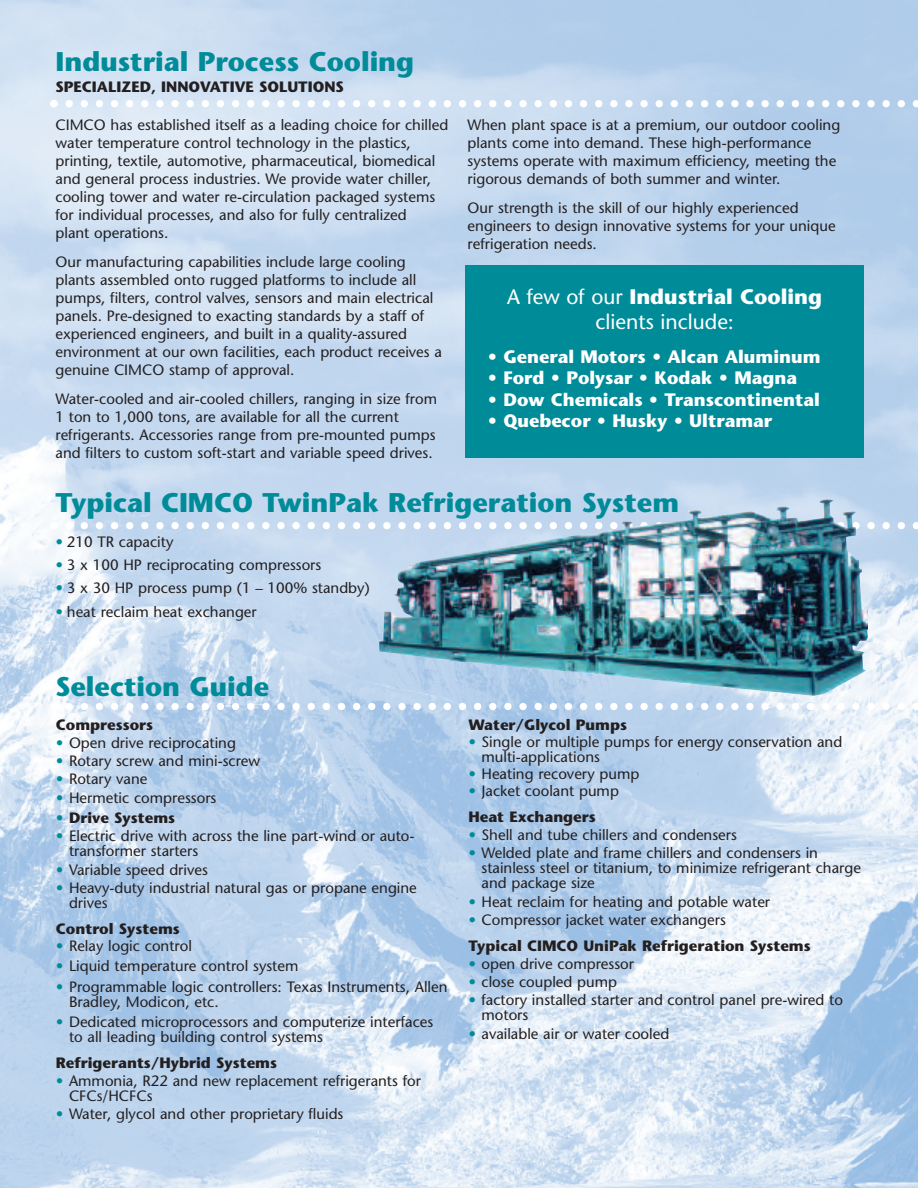
<style>
.page{position:relative;width:918px;height:1188px;background:#fff}
.page>*{position:absolute;margin:0;border:0;box-sizing:border-box;transform-origin:0 0}
.t1{font:700 27px "Stone Sans";color:#008b99}
.t2{font:21px/25.2px "Stone Sans";color:#fff;text-align:center}
.t3{font:700 18px "Stone Sans";color:#fff}
.t4{font:15px/18px "Stone Sans";color:#231f20}
.t5{font:700 15px/25.8px "Stone Sans";color:#231f20}
.s1{font-weight:700}
.s2{font-weight:700;color:#008b99}
.s3{color:#008b99}
.s4{font-weight:400}
</style>
<div class="page">
<img style="left:0;top:0;width:918px;height:1188px">
<svg style="left:50px;top:100px;width:868px;height:7px"></svg>
<svg style="left:50px;top:522px;width:868px;height:7px"></svg>
<svg style="left:50px;top:703px;width:868px;height:7px"></svg>
<div style="left:466px;top:265px;width:398px;height:193px;background:#008b99"></div>
<img style="left:379px;top:499px;width:489px;height:197px">
<h1 class="t1" style="left:56px;top:51px;width:360px">Industrial Process Cooling</h1>
<p class="t5" style="left:56px;top:75px;width:290px">SPECIALIZED, INNOVATIVE SOLUTIONS</p>
<p class="t4" style="left:56px;top:117px;width:394px">CIMCO has established itself as a leading choice for chilled water temperature control technology in the plastics, printing, textile, automotive, pharmaceutical, biomedical and general process industries. We provide water chiller, cooling tower and water re-circulation packaged systems for individual processes, and also for fully centralized<br>plant operations.</p>
<p class="t4" style="left:56px;top:254px;width:388px">Our manufacturing capabilities include large cooling plants assembled onto rugged platforms to include all pumps, filters, control valves, sensors and main electrical panels. Pre-designed to exacting standards by a staff of experienced engineers, and built in a quality-assured environment at our own facilities, each product receives a genuine CIMCO stamp of approval.</p>
<p class="t4" style="left:56px;top:391px;width:383px">Water-cooled and air-cooled chillers, ranging in size from 1 ton to 1,000 tons, are available for all the current refrigerants. Accessories range from pre-mounted pumps and filters to custom soft-start and variable speed drives.</p>
<p class="t4" style="left:468px;top:117px;width:374px">When plant space is at a premium, our outdoor cooling plants come into demand. These high-performance systems operate with maximum efficiency, meeting the rigorous demands of both summer and winter.</p>
<p class="t4" style="left:468px;top:200px;width:369px">Our strength is the skill of our highly experienced engineers to design innovative systems for your unique refrigeration needs.</p>
<h2 class="t2" style="left:507px;top:286px;width:316px">A few of our <span class="s1">Industrial Cooling </span>clients include:</h2>
<p class="t3" style="left:488px;top:349px;width:334px">• General Motors • Alcan Aluminum</p>
<p class="t3" style="left:488px;top:371px;width:311px">• Ford • Polysar • Kodak • Magna</p>
<p class="t3" style="left:488px;top:392px;width:333px">• Dow Chemicals • Transcontinental</p>
<p class="t3" style="left:488px;top:414px;width:286px">• Quebecor • Husky • Ultramar</p>
<h1 class="t1" style="left:56px;top:492px;width:625px">Typical CIMCO TwinPak Refrigeration System</h1>
<p class="t4" style="left:56px;top:534px;width:119px"><span class="s2">•</span> 210 TR capacity</p>
<p class="t4" style="left:56px;top:557px;width:267px"><span class="s2">•</span> 3 x 100 HP reciprocating compressors</p>
<p class="t4" style="left:56px;top:581px;width:316px"><span class="s2">•</span> 3 x 30 HP process pump (1 – 100% standby)</p>
<p class="t4" style="left:56px;top:604px;width:203px"><span class="s2">•</span> heat reclaim heat exchanger</p>
<h1 class="t1" style="left:56px;top:676px;width:215px">Selection Guide</h1>
<p class="t5" style="left:56px;top:713px;width:99px">Compressors</p>
<p class="t4" style="left:56px;top:735px;width:182px"><span class="s2">•</span> Open drive reciprocating</p>
<p class="t4" style="left:56px;top:754px;width:206px"><span class="s2">•</span> Rotary screw and mini-screw</p>
<p class="t4" style="left:56px;top:772px;width:93px"><span class="s2">•</span> Rotary vane</p>
<p class="t4" style="left:56px;top:790px;width:162px"><span class="s2">•</span> Hermetic compressors</p>
<p class="t5" style="left:56px;top:807px;width:121px"><span class="s3">•</span> Drive Systems</p>
<p class="t4" style="left:69px;top:830px;width:347px;line-height:15px;text-indent:-13px"><span class="s2">•</span> Electric drive with across the line part-wind or auto&shy;transformer starters</p>
<p class="t4" style="left:56px;top:862px;width:153px"><span class="s2">•</span> Variable speed drives</p>
<p class="t4" style="left:69px;top:882px;width:349px;line-height:15px;text-indent:-13px"><span class="s2">•</span> Heavy-duty industrial natural gas or propane engine drives</p>
<p class="t5" style="left:56px;top:917px;width:125px">Control Systems</p>
<p class="t4" style="left:56px;top:938px;width:138px"><span class="s2">•</span> Relay logic control</p>
<p class="t4" style="left:56px;top:959px;width:244px"><span class="s2">•</span> Liquid temperature control system</p>
<p class="t4" style="left:69px;top:980px;width:380px;line-height:15px;text-indent:-13px"><span class="s2">•</span> Programmable logic controllers: Texas Instruments, Allen<br>Bradley, Modicon, etc.</p>
<p class="t4" style="left:69px;top:1016px;width:366px;line-height:15px;text-indent:-13px"><span class="s2">•</span> Dedicated microprocessors and computerize interfaces to all leading building control systems</p>
<p class="t5" style="left:56px;top:1051px;width:223px">Refrigerants/Hybrid Systems</p>
<p class="t4" style="left:69px;top:1075px;width:353px;line-height:15px;text-indent:-13px"><span class="s2">•</span> Ammonia, R22 and new replacement refrigerants for<br>CFCs/HCFCs</p>
<p class="t4" style="left:56px;top:1107px;width:289px"><span class="s2">•</span> Water, glycol and other proprietary fluids</p>
<p class="t5" style="left:468px;top:713px;width:160px">Water/Glycol Pumps</p>
<p class="t4" style="left:482px;top:736px;width:362px;line-height:15px;text-indent:-13px"><span class="s2">•</span> Single or multiple pumps for energy conservation and multi-applications</p>
<p class="t4" style="left:468px;top:766px;width:172px"><span class="s2">•</span> Heating recovery pump</p>
<p class="t4" style="left:468px;top:780px;width:152px;line-height:25.8px"><span class="s2">•</span> Jacket coolant pump<br><span class="s1">Heat Exchangers</span></p>
<p class="t4" style="left:468px;top:828px;width:270px"><span class="s2">•</span> Shell and tube chillers and condensers</p>
<p class="t4" style="left:482px;top:847px;width:381px;line-height:15px;text-indent:-13px"><span class="s2">•</span> Welded plate and frame chillers and condensers in stainless steel or titanium, to minimize refrigerant charge and package size</p>
<p class="t4" style="left:468px;top:894px;width:303px"><span class="s2">•</span> Heat reclaim for heating and potable water</p>
<p class="t5" style="left:468px;top:908px;width:344px"><span class="s3">•</span> <span class="s4">Compressor jacket water exchangers<br></span>Typical CIMCO UniPak Refrigeration Systems</p>
<p class="t4" style="left:468px;top:956px;width:167px"><span class="s2">•</span> open drive compressor</p>
<p class="t4" style="left:468px;top:975px;width:150px"><span class="s2">•</span> close coupled pump</p>
<p class="t4" style="left:482px;top:994px;width:363px;line-height:15px;text-indent:-13px"><span class="s2">•</span> factory installed starter and control panel pre-wired to motors</p>
<p class="t4" style="left:468px;top:1026px;width:202px"><span class="s2">•</span> available air or water cooled</p>
</div>
